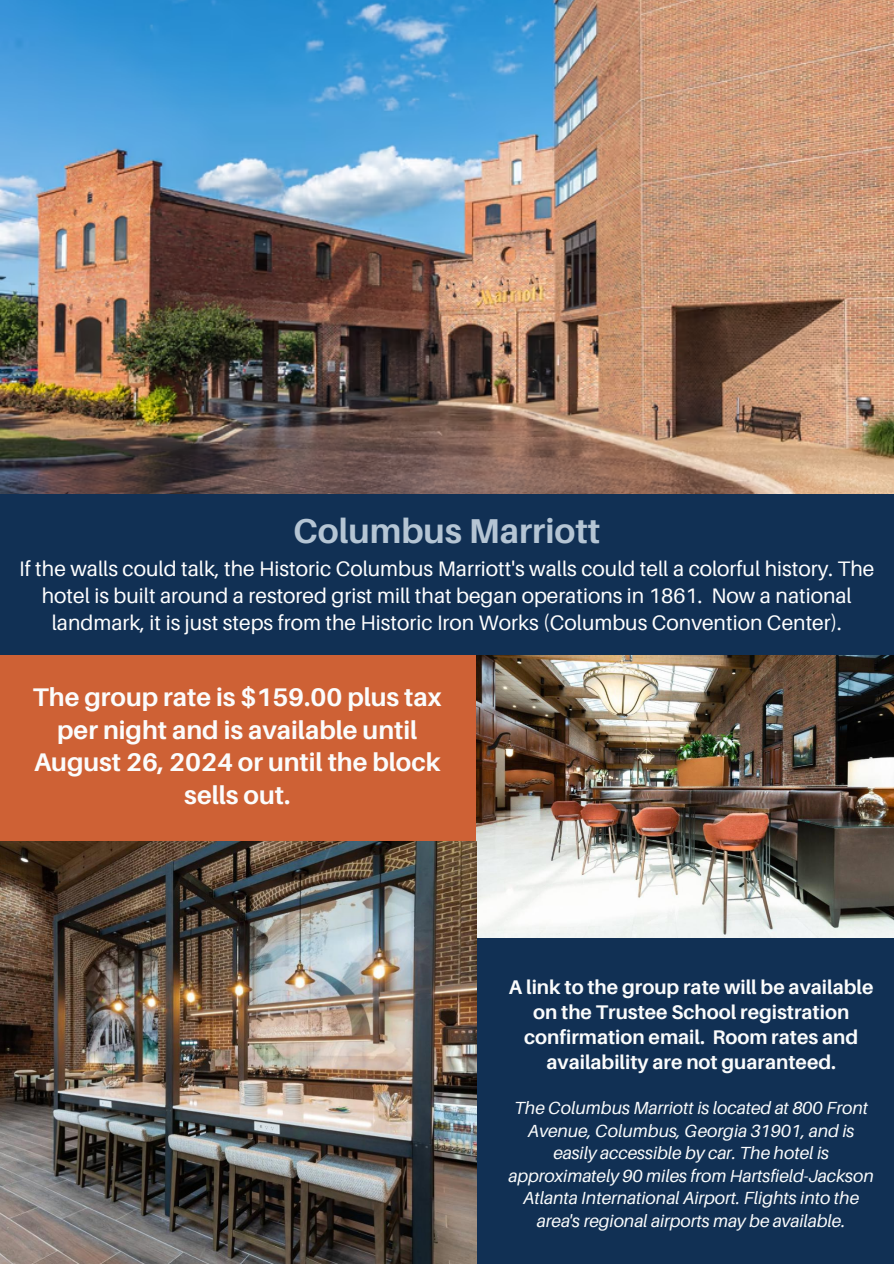
<style>
.page{position:relative;width:894px;height:1264px;background:#fff}
.page>*{position:absolute;margin:0;border:0;box-sizing:border-box;transform-origin:0 0}
.t1{font:700 34.5px "Aileron";color:#b5c5d4}
.t2{font:700 25.5px/32.7px "Aileron";color:#fbfcfc;text-align:center}
.t3{font:21px/27px "Aileron";color:#fff;text-align:center}
.t4{font:700 19.8px/24.8px "Aileron";color:#fbfcfc;text-align:center}
.t5{font:italic 17.55px/22.5px "Aileron";color:#fbfcfc;text-align:center}
</style>
<div class="page">
<div style="left:0;top:0;width:893px;height:1263px;background:#113054"></div>
<div style="left:0;top:655px;width:476px;height:186px;background:#ce6135"></div>
<img style="left:476px;top:655px;width:417px;height:282px">
<img style="left:0;top:0;width:893px;height:493px">
<img style="left:0;top:841px;width:476px;height:422px">
<h1 class="t1" style="left:293px;top:509px;width:309px">Columbus Marriott</h1>
<p class="t3" style="left:19px;top:555px;width:856px">If the walls could talk, the Historic Columbus Marriott's walls could tell a colorful history. The hotel is built around a restored grist mill that began operations in 1861. Now a national landmark, it is just steps from the Historic Iron Works (Columbus Convention Center).</p>
<p class="t2" style="left:33px;top:680px;width:410px">The group rate is $159.00 plus tax per night and is available until<br>August 26, 2024 or until the block sells out.</p>
<p class="t4" style="left:509px;top:974px;width:366px">A link to the group rate will be available on the Trustee School registration confirmation email. Room rates and availability are not guaranteed.</p>
<p class="t5" style="left:508px;top:1096px;width:367px">The Columbus Marriott is located at 800 Front Avenue, Columbus, Georgia 31901, and is easily accessible by car. The hotel is approximately 90 miles from Hartsfield-Jackson Atlanta International Airport. Flights into the area's regional airports may be available.</p>
</div>
